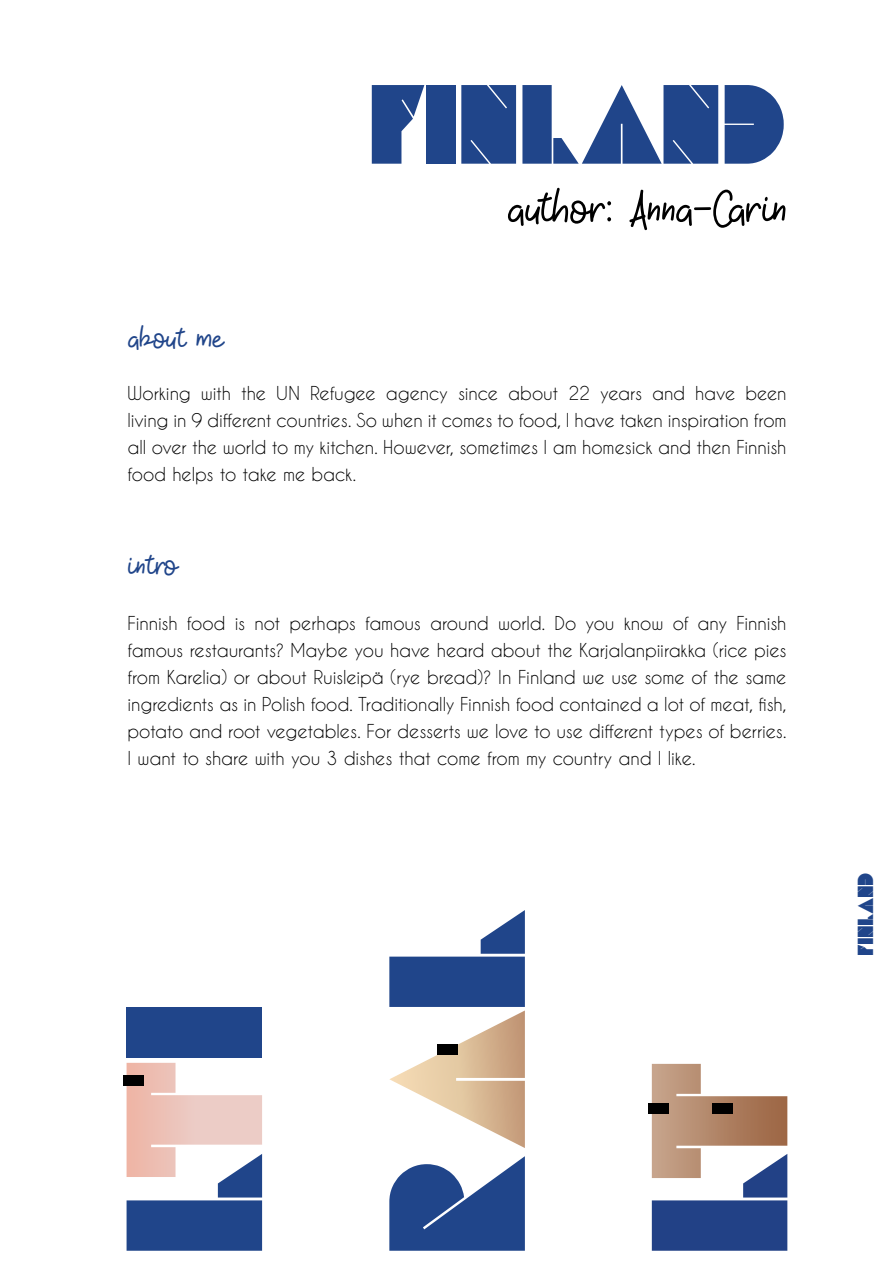
<style>
.page{position:relative;width:893px;height:1263px;background:#fff}
.page>*{position:absolute;margin:0;border:0;box-sizing:border-box;transform-origin:0 0}
.t1{font:98.25px "Ali";letter-spacing:.015em;color:#20458a}
.t2{font:54px "KH Blackline Script Medium";letter-spacing:-.01em;color:#000}
.t3{font:36px "KH Blackline Script Medium";letter-spacing:-.005em;color:#20458a}
.t4{font:19.2px "Ali";letter-spacing:.025em;color:#20458a}
.t5{font:18px/27px "Caviar Dreams";letter-spacing:-.005em;color:#000;text-align:justify}
</style>
<div class="page">
<svg style="left:127px;top:1063px;width:135px;height:188px"></svg>
<div style="left:127px;top:1007px;width:135px;height:51px;background:#20458a"></div>
<div style="left:123px;top:1075px;width:21px;height:11px;background:#000"></div>
<svg style="left:389px;top:1156px;width:136px;height:95px"></svg>
<svg style="left:389px;top:910px;width:136px;height:238px"></svg>
<div style="left:438px;top:1044px;width:20px;height:11px;background:#000"></div>
<svg style="left:652px;top:1064px;width:135px;height:187px"></svg>
<div style="left:648px;top:1103px;width:20px;height:11px;background:#000"></div>
<div style="left:712px;top:1103px;width:20px;height:11px;background:#000"></div>
<h1 class="t1" style="left:372px;top:65px;width:416px">FINLAND</h1>
<h2 class="t2" style="left:507px;top:164px;width:281px">author: Anna-Carin</h2>
<h3 class="t3" style="left:128px;top:309px;width:96px">about me</h3>
<p class="t5" style="left:128px;top:379px;width:661px">Working with the UN Refugee agency since about 22 years and have been living in 9 different countries. So when it comes to food, I have taken inspiration from all over the world to my kitchen. However, sometimes I am homesick and then Finnish food helps to take me back.</p>
<h3 class="t3" style="left:128px;top:536px;width:50px">intro</h3>
<p class="t5" style="left:128px;top:609px;width:661px">Finnish food is not perhaps famous around world. Do you know of any Finnish famous restaurants? Maybe you have heard about the Karjalanpiirakka (rice pies from Karelia) or about Ruisleipä (rye bread)? In Finland we use some of the same ingredients as in Polish food. Traditionally Finnish food contained a lot of meat, fish, potato and root vegetables. For desserts we love to use different types of berries.<br>I want to share with you 3 dishes that come from my country and I like.</p>
<p class="t4" style="left:854px;top:955px;width:84px;rotate:-90deg">FINLAND</p>
</div>
